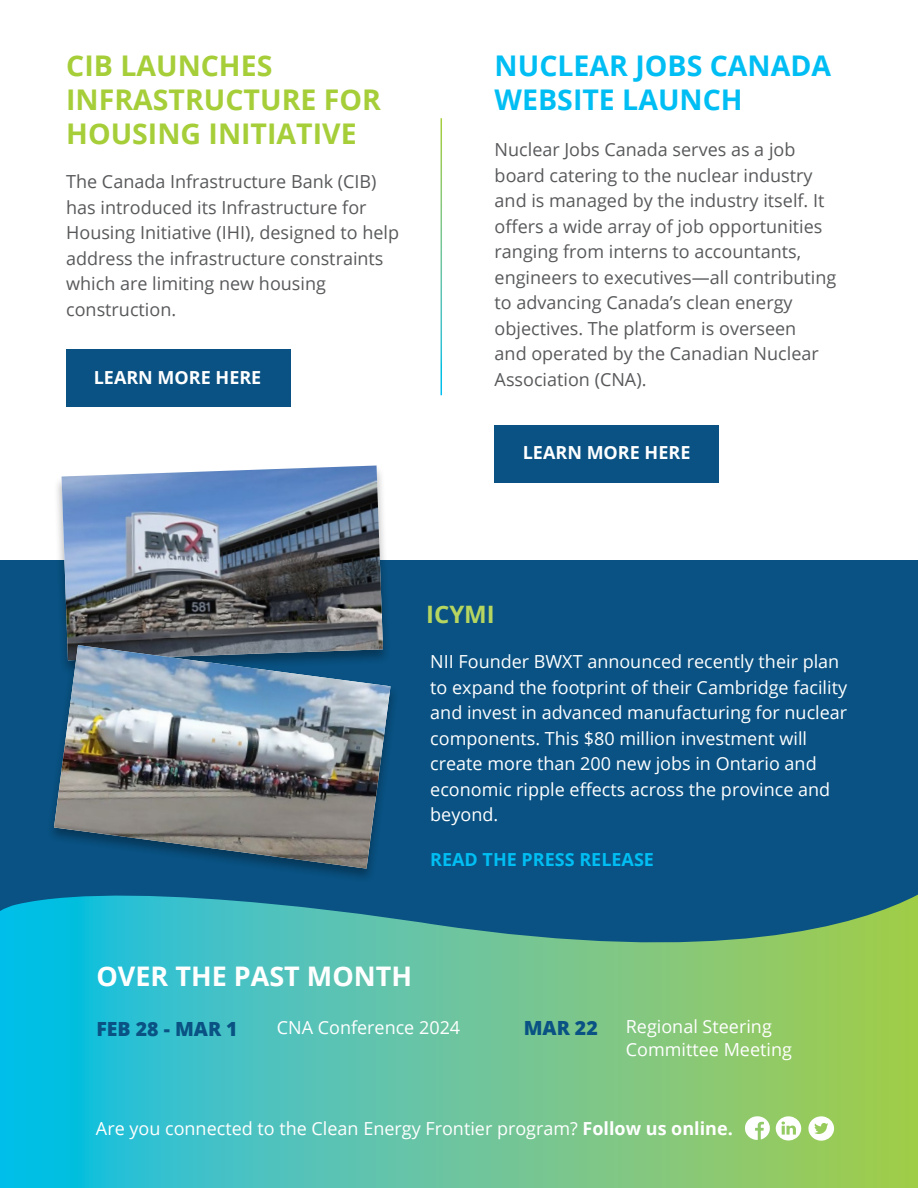
<style>
.page{position:relative;width:918px;height:1188px;background:#fff}
.page>*{position:absolute;margin:0;border:0;box-sizing:border-box;transform-origin:0 0}
.t1{font:700 28.5px/34.2px "Open Sans";color:#a6ce39}
.t2{font:700 28.5px/34.2px "Open Sans";color:#00bef3}
.t3{font:700 27px "Open Sans";color:#fff}
.t4{font:700 24px "Open Sans";color:#b7d660}
.t5{font:800 19.5px "Open Sans";color:#095283}
.t6{font:18px/25.5px "Open Sans";color:#58595b}
.t7{font:18px/25.5px "Open Sans";color:#fff}
.t8{font:700 18px "Open Sans";color:#fff}
.t9{font:700 18px "Open Sans";color:#00bef3}
.s1{font-weight:700}
</style>
<div class="page">
<div style="left:495px;top:425px;width:224px;height:57px;background:#095283"></div>
<div style="left:66px;top:350px;width:224px;height:57px;background:#095283"></div>
<div style="left:0;top:560px;width:918px;height:615px;background:#095283"></div>
<svg style="left:0;top:894px;width:918px;height:294px;background:#58ba9c"></svg>
<div style="left:54px;top:464px;width:337px;height:211px;background:#000;opacity:.32"></div>
<img style="left:62px;top:466px;width:321px;height:178px">
<div style="left:46px;top:644px;width:353px;height:239px;background:#095283"></div>
<img style="left:54px;top:645px;width:337px;height:224px">
<svg style="left:745px;top:1116px;width:25px;height:24px"></svg>
<svg style="left:776px;top:1116px;width:25px;height:24px"></svg>
<svg style="left:808px;top:1115px;width:26px;height:26px"></svg>
<h2 class="t1" style="left:66px;top:48px;width:316px">CIB LAUNCHES<br>INFRASTRUCTURE FOR<br>HOUSING INITIATIVE</h2>
<p class="t6" style="left:66px;top:168px;width:334px">The Canada Infrastructure Bank (CIB) has introduced its Infrastructure for Housing Initiative (IHI), designed to help address the infrastructure constraints which are limiting new housing construction.</p>
<p class="t8" style="left:94px;top:365px;width:169px">LEARN MORE HERE</p>
<h2 class="t2" style="left:495px;top:48px;width:338px">NUCLEAR JOBS CANADA<br>WEBSITE LAUNCH</h2>
<p class="t6" style="left:495px;top:137px;width:302px">Nuclear Jobs Canada serves as a job</p>
<p class="t6" style="left:495px;top:162px;width:343px">board catering to the nuclear industry and is managed by the industry itself. It offers a wide array of job opportunities ranging from interns to accountants, engineers to executives—all contributing to advancing Canada’s clean energy objectives. The platform is overseen<br>and operated by the Canadian Nuclear Association (CNA).</p>
<p class="t8" style="left:523px;top:440px;width:169px">LEARN MORE HERE</p>
<h3 class="t4" style="left:426px;top:597px;width:70px">ICYMI</h3>
<p class="t7" style="left:430px;top:648px;width:419px">NII Founder BWXT announced recently their plan to expand the footprint of their Cambridge facility and invest in advanced manufacturing for nuclear components. This $80 million investment will create more than 200 new jobs in Ontario and economic ripple effects across the province and beyond.</p>
<p class="t9" style="left:430px;top:847px;width:225px">READ THE PRESS RELEASE</p>
<h2 class="t3" style="left:96px;top:957px;width:317px">OVER THE PAST MONTH</h2>
<h3 class="t5" style="left:96px;top:1014px;width:143px">FEB 28 - MAR 1</h3>
<p class="t7" style="left:277px;top:1014px;width:185px">CNA Conference 2024</p>
<h3 class="t5" style="left:524px;top:1013px;width:76px">MAR 22</h3>
<p class="t7" style="left:626px;top:1015px;width:168px;line-height:22.5px">Regional Steering<br>Committee Meeting</p>
<p class="t7" style="left:96px;top:1116px;width:638px">Are you connected to the Clean Energy Frontier program? <span class="s1">Follow us online.</span></p>
</div>
